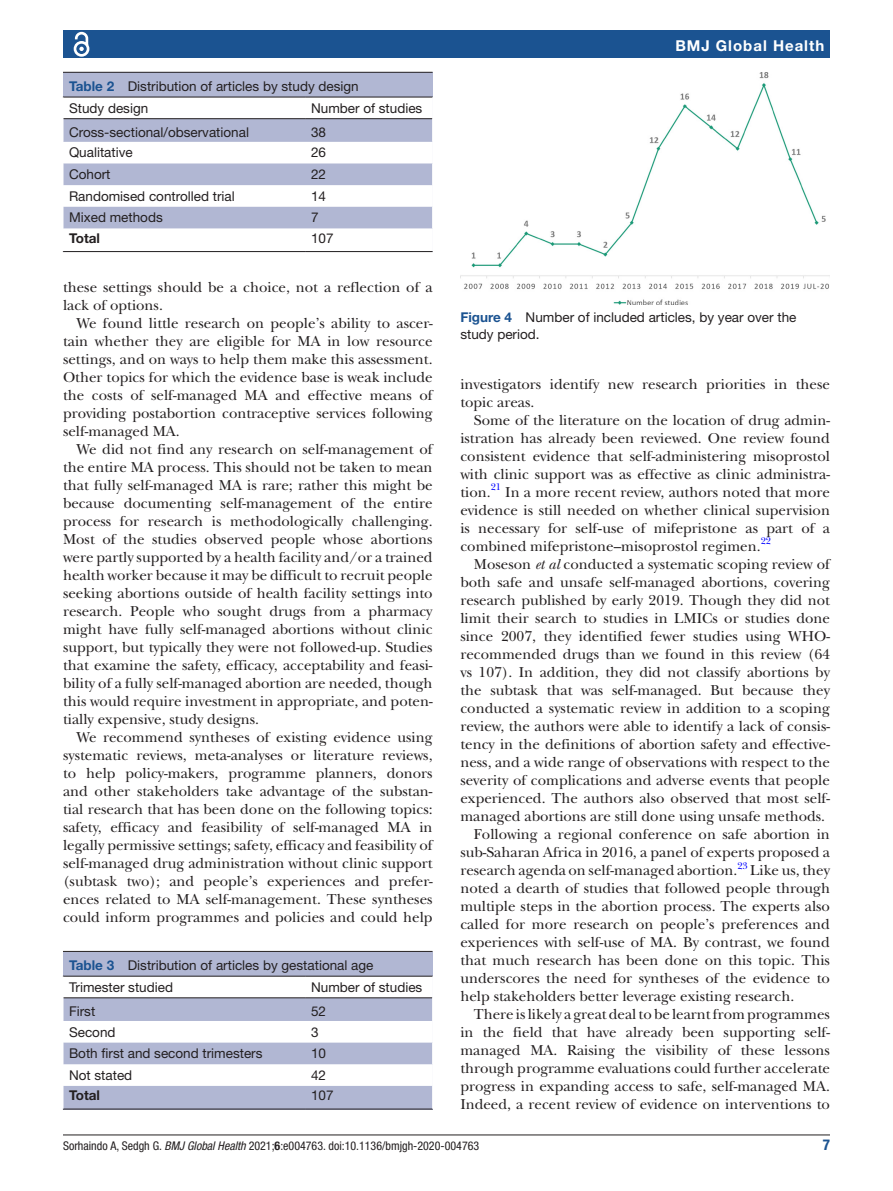
<style>
.page{position:relative;width:893px;height:1191px;background:#fff}
.page>*{position:absolute;margin:0;border:0;box-sizing:border-box;transform-origin:0 0}
.t1{font:15px/18px "New Baskerville";color:#231f20;text-align:justify}
.t2{font:700 15px "Helvetica Neue LT Std";letter-spacing:.065em;color:#fff}
.t3{font:700 condensed 15px "Helvetica Neue LT Std";color:#1b5391}
.t4{font:13.5px/22px "Helvetica Neue LT Std";color:#231f20}
.t5{font:700 13.5px "Helvetica Neue LT Std";color:#231f20}
.t6{font:condensed 12px "Helvetica Neue LT Std";color:#231f20}
.t7{font:9.9px "New Baskerville";color:#00f}
.s1{font-weight:700;color:#1b5391}
.s2{font-family:"Times New Roman"}
.s3{font-style:italic}
.s4{font-weight:700}
</style>
<div class="page">
<hr style="left:63px;top:1134px;width:767px;height:1px;background:#231f20">
<div style="left:63px;top:31px;width:767px;height:27px;background:#1b5391"></div>
<svg style="left:73px;top:31px;width:17px;height:26px"></svg>
<div style="left:63px;top:73px;width:370px;height:179px;background:#b1b7d3"></div>
<hr style="left:63px;top:72px;width:370px;height:1px;background:#231f20">
<svg style="left:64px;top:98px;width:368px;height:153px;fill:#fff"></svg>
<hr style="left:63px;top:97px;width:242px;height:1px;background:#231f20">
<hr style="left:63px;top:118px;width:242px;height:1px;background:#231f20">
<hr style="left:305px;top:97px;width:128px;height:1px;background:#231f20">
<hr style="left:305px;top:118px;width:127px;height:1px;background:#231f20">
<hr style="left:63px;top:251px;width:242px;height:1px;background:#231f20">
<hr style="left:305px;top:251px;width:128px;height:1px;background:#231f20">
<svg style="left:63px;top:97px;width:1px;height:154px"></svg>
<svg style="left:432px;top:97px;width:1px;height:154px"></svg>
<div style="left:63px;top:952px;width:370px;height:157px;background:#b1b7d3"></div>
<hr style="left:63px;top:951px;width:370px;height:1px;background:#231f20">
<hr style="left:63px;top:975px;width:242px;height:1px;background:#231f20">
<hr style="left:305px;top:975px;width:128px;height:1px;background:#231f20">
<hr style="left:63px;top:1108px;width:242px;height:1px;background:#231f20">
<hr style="left:305px;top:1108px;width:128px;height:1px;background:#231f20">
<svg style="left:63px;top:976px;width:370px;height:132px"></svg>
<img style="left:460px;top:73px;width:370px;height:232px">
<p class="t4" style="left:69px;top:75px;width:291px"><span class="s1">Table 2</span> Distribution of articles by study design<br>Study design</p>
<p class="t4" style="left:311px;top:97px;width:113px">Number of studies</p>
<p class="t4" style="left:69px;top:121px;width:181px">Cross-sectional/observational</p>
<p class="t4" style="left:311px;top:121px;width:17px">38</p>
<p class="t4" style="left:69px;top:141px;width:65px">Qualitative</p>
<p class="t4" style="left:311px;top:141px;width:17px">26</p>
<p class="t4" style="left:69px;top:163px;width:43px">Cohort</p>
<p class="t4" style="left:311px;top:163px;width:17px">22</p>
<p class="t4" style="left:69px;top:185px;width:167px">Randomised controlled trial</p>
<p class="t4" style="left:311px;top:185px;width:17px">14</p>
<p class="t4" style="left:69px;top:206px;width:95px">Mixed methods</p>
<p class="t4" style="left:311px;top:206px;width:9px">7</p>
<p class="t5" style="left:69px;top:229px;width:32px">Total</p>
<p class="t4" style="left:311px;top:226px;width:24px">107</p>
<p class="t1" style="left:63px;top:278px;width:371px">these settings should be a choice, not a reflection of a lack of options.</p>
<p class="t1" style="left:63px;top:314px;width:371px;text-indent:14px">We found little research on people’s ability to ascer&shy;tain whether they are eligible for MA in low resource settings, and on ways to help them make this assessment.<br>Other topics for which the evidence base is weak include the costs of self-managed MA and effective means of providing postabortion contraceptive services following self-managed MA.</p>
<p class="t1" style="left:63px;top:440px;width:371px;text-indent:14px">We did not find any research on self-management of the entire MA process. This should not be taken to mean that fully self-managed MA is rare; rather this might be because documenting self-management of the entire process for research is methodologically challenging.<br>Most of the studies observed people whose abortions were partly supported by a health facility and/or a trained health worker because it may be difficult to recruit people seeking abortions outside of health facility settings into research. People who sought drugs from a pharmacy might have fully self-managed abortions without clinic support, but typically they were not followed-up. Studies that examine the safety, efficacy, acceptability and feasi&shy;bility of a fully self-managed abortion are needed, though this would require investment in appropriate, and poten&shy;tially expensive, study designs.</p>
<p class="t1" style="left:63px;top:728px;width:371px;text-indent:14px">We recommend syntheses of existing evidence using systematic reviews, meta-analyses or literature reviews, to help policy-makers, programme planners, donors and other stakeholders take advantage of the substan&shy;tial research that has been done on the following topics: safety, efficacy and feasibility of self-managed MA in legally permissive settings; safety, efficacy and feasibility of self-managed drug administration without clinic support (subtask two); and people’s experiences and prefer&shy;ences related to MA self-management. These syntheses could inform programmes and policies and could help</p>
<p class="t4" style="left:69px;top:953px;width:306px"><span class="s1">Table 3</span> Distribution of articles by gestational age<br>Trimester studied</p>
<p class="t4" style="left:311px;top:975px;width:113px">Number of studies</p>
<p class="t4" style="left:69px;top:1000px;width:28px">First</p>
<p class="t4" style="left:311px;top:1000px;width:17px">52</p>
<p class="t4" style="left:69px;top:1020px;width:48px">Second</p>
<p class="t4" style="left:311px;top:1020px;width:9px">3</p>
<p class="t4" style="left:69px;top:1042px;width:195px">Both first and second trimesters</p>
<p class="t4" style="left:311px;top:1042px;width:17px">10</p>
<p class="t4" style="left:69px;top:1064px;width:65px">Not stated</p>
<p class="t4" style="left:311px;top:1064px;width:17px">42</p>
<p class="t5" style="left:69px;top:1086px;width:32px">Total</p>
<p class="t4" style="left:311px;top:1084px;width:24px">107</p>
<p class="t2" style="left:675px;top:36px;width:150px">BMJ Global Health</p>
<p class="t4" style="left:460px;top:309px;width:338px;line-height:16.2px"><span class="s1">Figure 4</span> Number of included articles, by year over the study period.</p>
<p class="t1" style="left:460px;top:375px;width:371px">investigators identify new research priorities in these topic areas.</p>
<p class="t1" style="left:460px;top:411px;width:371px;text-indent:14px">Some of the literature on the location of drug admin&shy;istration has already been reviewed. One review found consistent evidence that self-administering misoprostol with clinic support was as effective as clinic administra&shy;tion.</p>
<p class="t7" style="left:491px;top:481px;width:12px">21</p>
<p class="t1" style="left:460px;top:483px;width:371px;text-indent:45px">In a more recent review, authors noted that more evidence is still needed on whether clinical supervision is necessary for self<span class="s2">‐</span>use of mifepristone as part of a combined mifepristone–misoprostol regimen.</p>
<p class="t7" style="left:761px;top:535px;width:12px">22</p>
<p class="t1" style="left:474px;top:555px;width:358px">Moseson <span class="s3">et al</span> conducted a systematic scoping review of</p>
<p class="t1" style="left:460px;top:573px;width:371px">both safe and unsafe self-managed abortions, covering</p>
<p class="t1" style="left:460px;top:591px;width:371px">research published by early 2019. Though they did not</p>
<p class="t1" style="left:460px;top:609px;width:371px">limit their search to studies in LMICs or studies done</p>
<p class="t1" style="left:460px;top:627px;width:371px">since 2007, they identified fewer studies using WHO-</p>
<p class="t1" style="left:460px;top:645px;width:371px">recommended drugs than we found in this review (64</p>
<p class="t1" style="left:460px;top:663px;width:371px">vs 107). In addition, they did not classify abortions by</p>
<p class="t1" style="left:460px;top:681px;width:371px">the subtask that was self-managed. But because they</p>
<p class="t1" style="left:460px;top:699px;width:371px">conducted a systematic review in addition to a scoping</p>
<p class="t1" style="left:460px;top:717px;width:371px">review, the authors were able to identify a lack of consis-</p>
<p class="t1" style="left:460px;top:735px;width:371px">tency in the definitions of abortion safety and effective-</p>
<p class="t1" style="left:460px;top:753px;width:371px">ness, and a wide range of observations with respect to the</p>
<p class="t1" style="left:460px;top:771px;width:371px">severity of complications and adverse events that people</p>
<p class="t1" style="left:460px;top:789px;width:371px">experienced. The authors also observed that most self-</p>
<p class="t1" style="left:460px;top:807px;width:366px">managed abortions are still done using unsafe methods.</p>
<p class="t1" style="left:474px;top:825px;width:358px">Following a regional conference on safe abortion in</p>
<p class="t1" style="left:460px;top:843px;width:371px">sub-Saharan Africa in 2016, a panel of experts proposed a</p>
<p class="t1" style="left:460px;top:861px;width:278px">research agenda on self-managed abortion.</p>
<p class="t7" style="left:737px;top:859px;width:12px">23</p>
<p class="t1" style="left:460px;top:861px;width:371px;text-indent:290px">Like us, they noted a dearth of studies that followed people through multiple steps in the abortion process. The experts also called for more research on people’s preferences and experiences with self-use of MA. By contrast, we found that much research has been done on this topic. This underscores the need for syntheses of the evidence to help stakeholders better leverage existing research.</p>
<p class="t1" style="left:460px;top:1005px;width:371px;text-indent:14px">There is likely a great deal to be learnt from programmes in the field that have already been supporting self&shy;managed MA. Raising the visibility of these lessons through programme evaluations could further accelerate progress in expanding access to safe, self-managed MA.<br>Indeed, a recent review of evidence on interventions to</p>
<p class="t6" style="left:63px;top:1138px;width:418px">Sorhaindo A, Sedgh G. <span class="s3">BMJ Global Health</span> 2021;<span class="s4">6</span>:e004763. doi:10.1136/bmjgh-2020-004763</p>
<p class="t3" style="left:823px;top:1135px;width:9px">7</p>
</div>
